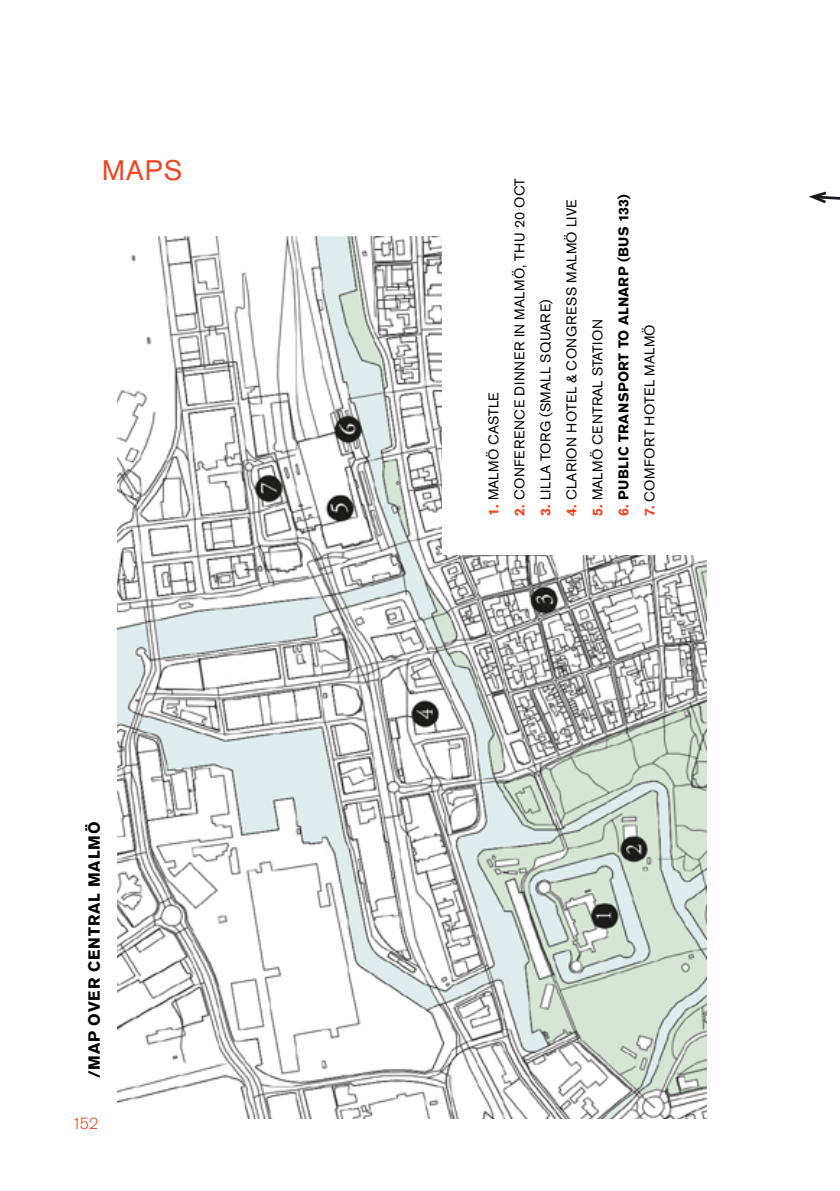
<style>
.page{position:relative;width:840px;height:1191px;background:#fff}
.page>*{position:absolute;margin:0;border:0;box-sizing:border-box;transform-origin:0 0}
.t1{font:28px "Akzidenz Grotesk Std";color:#ef4623}
.t2{font:700 16px "Akzidenz Grotesk Std";letter-spacing:.06em;color:#000}
.t3{font:300 16px "Akzidenz Grotesk Std";color:#ef4623}
.t4{font:14px "Akzidenz Grotesk Std";letter-spacing:.035em;color:#000}
.t5{font:14px "Akzidenz Grotesk Std";letter-spacing:.015em;color:#000}
.t6{font:14px "Akzidenz Grotesk Std";letter-spacing:.055em;color:#000}
.t7{font:700 14px "Akzidenz Grotesk Std";letter-spacing:.015em;color:#000}
.s1{font-weight:700;color:#ef4623}
.s2{color:#ef4623}
</style>
<div class="page">
<img style="left:118px;top:236px;width:588px;height:882px">
<div style="left:442px;top:98px;width:279px;height:457px;background:#fff"></div>
<svg style="left:808px;top:191px;width:31px;height:13px"></svg>
<h1 class="t1" style="left:102px;top:153px;width:82px">Maps</h1>
<p class="t2" style="left:85px;top:1078px;width:258px;rotate:-90deg">/map over central malmö</p>
<p class="t3" style="left:72px;top:1114px;width:28px">152</p>
<p class="t5" style="left:485px;top:515px;width:125px;rotate:-90deg"><span class="s1">1.</span> Malmö Castle</p>
<p class="t6" style="left:511px;top:515px;width:339px;rotate:-90deg"><span class="s1">2.</span> Con ference dinn er in Malmö, Thu 20 Oct</p>
<p class="t4" style="left:537px;top:515px;width:218px;rotate:-90deg"><span class="s1">3.</span> Lilla torg (Small square)</p>
<p class="t4" style="left:563px;top:515px;width:318px;rotate:-90deg"><span class="s1">4.</span> Clarion H otel &amp; Cong ress Malmö Live</p>
<p class="t5" style="left:589px;top:515px;width:195px;rotate:-90deg"><span class="s1">5.</span> Malmö Central Station</p>
<p class="t7" style="left:615px;top:515px;width:323px;rotate:-90deg"><span class="s2">6.</span> publi c transport to alnarp (bus 133)</p>
<p class="t4" style="left:641px;top:515px;width:193px;rotate:-90deg"><span class="s1">7.</span> Comfort H otel Malmö</p>
</div>
